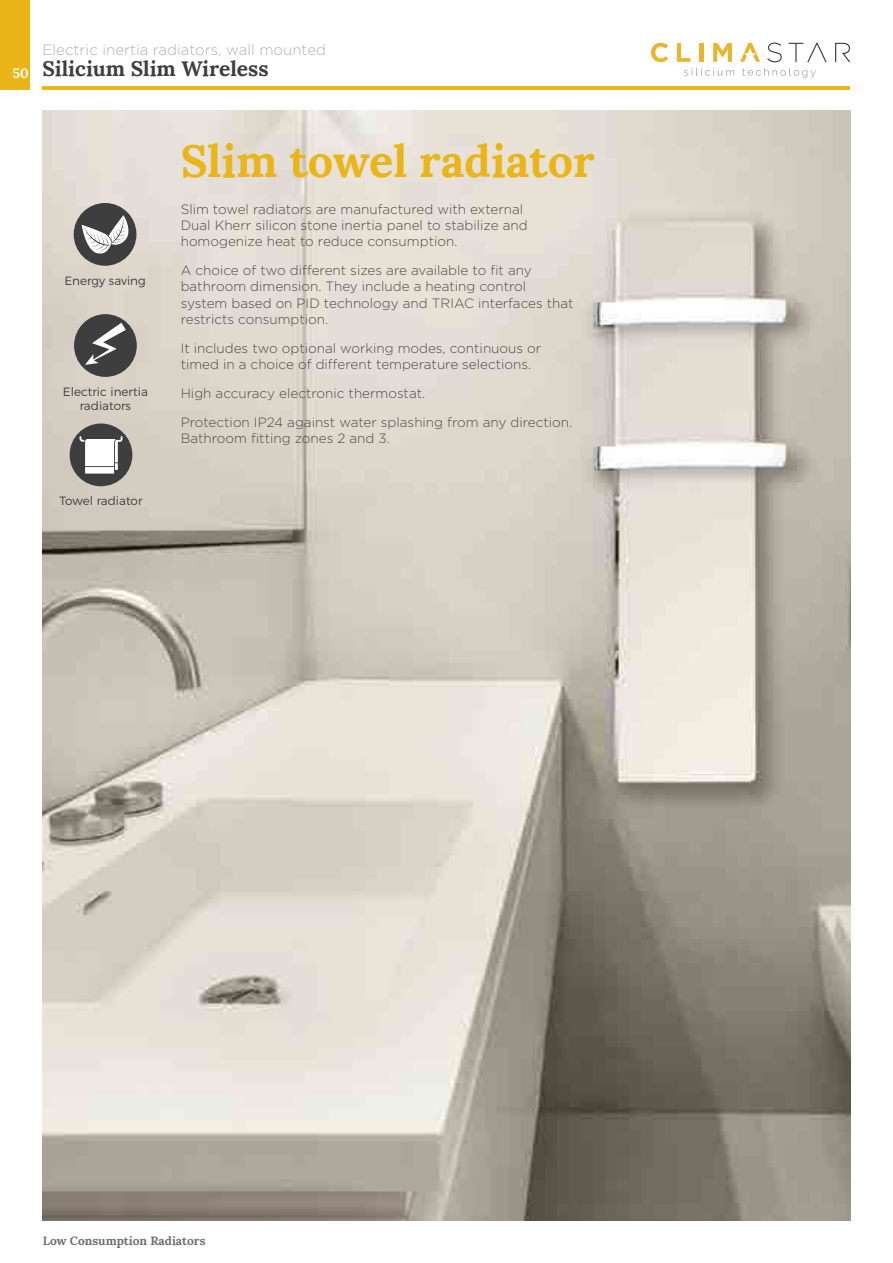
<style>
.page{position:relative;width:893px;height:1263px;background:#fff}
.page>*{position:absolute;margin:0;border:0;box-sizing:border-box;transform-origin:0 0}
.t1{font:700 45px "Lora";color:#e9b518}
.t2{font:700 21px "Lora";color:#3f3e3e}
.t3{font:300 15px "Gotham";color:#b1b1b0}
.t4{font:300 13.5px/16.2px "Gotham";color:#4b4b4a}
.t5{font:300 12px/14.4px "Montserrat";color:#3f3e3e;text-align:center}
.t6{font:700 12px "Lora";color:#6f6f6e}
</style>
<div class="page">
<img style="left:43px;top:111px;width:807px;height:1109px">
<div style="left:74px;top:203px;width:62px;height:63px;background:#3f3e3e;border-radius:50%"></div>
<svg style="left:82px;top:215px;width:51px;height:41px"></svg>
<div style="left:74px;top:314px;width:63px;height:63px;background:#3f3e3e;border-radius:50%"></div>
<svg style="left:85px;top:323px;width:41px;height:42px"></svg>
<div style="left:70px;top:423px;width:62px;height:63px;background:#3f3e3e;border-radius:50%"></div>
<svg style="left:79px;top:436px;width:44px;height:38px"></svg>
<svg style="left:684px;top:68px;width:50px;height:8px"></svg>
<svg style="left:742px;top:68px;width:74px;height:10px"></svg>
<svg style="left:651px;top:43px;width:17px;height:19px"></svg>
<svg style="left:677px;top:43px;width:13px;height:19px"></svg>
<hr style="left:699px;top:43px;width:4px;height:19px;background:#e9b52d">
<svg style="left:713px;top:43px;width:19px;height:19px"></svg>
<svg style="left:740px;top:43px;width:20px;height:19px"></svg>
<svg style="left:767px;top:43px;width:15px;height:19px"></svg>
<svg style="left:789px;top:43px;width:38px;height:19px"></svg>
<svg style="left:835px;top:43px;width:15px;height:19px"></svg>
<div style="left:0;top:0;width:30px;height:89px;background:#e9b518"></div>
<hr style="left:43px;top:86px;width:807px;height:3px;background:#e9b518">
<p class="t3" style="left:43px;top:40px;width:285px">Electric inertia radiators, wall mounted</p>
<h2 class="t2" style="left:13px;top:51px;width:257px"><sub>50</sub> Silicium Slim Wireless</h2>
<h1 class="t1" style="left:181px;top:123px;width:416px">Slim towel radiator</h1>
<p class="t4" style="left:181px;top:201px;width:348px">Slim towel radiators are manufactured with external<br>Dual Kherr silicon stone inertia panel to stabilize and homogenize heat to reduce consumption.</p>
<p class="t4" style="left:181px;top:262px;width:394px">A choice of two different sizes are available to fit any bathroom dimension. They include a heating control system based on PID technology and TRIAC interfaces that restricts consumption.</p>
<p class="t4" style="left:181px;top:339px;width:362px">It includes two optional working modes, continuous or timed in a choice of different temperature selections.</p>
<p class="t4" style="left:181px;top:378px;width:393px;line-height:29px">High accuracy electronic thermostat.<br>Protection IP24 against water splashing from any direction.</p>
<p class="t4" style="left:181px;top:430px;width:211px">Bathroom fitting zones 2 and 3.</p>
<p class="t5" style="left:64px;top:272px;width:83px">Energy saving</p>
<p class="t5" style="left:170px;top:272px;width:87px">Electric inertia</p>
<p class="t5" style="left:286px;top:272px;width:69px">H2O inertia</p>
<p class="t5" style="left:380px;top:272px;width:95px">Dynamic inertia radiators</p>
<p class="t5" style="left:63px;top:383px;width:87px">Electric inertia radiators</p>
<p class="t5" style="left:179px;top:383px;width:69px">H2O inertia</p>
<p class="t5" style="left:273px;top:383px;width:95px">Dynamic inertia</p>
<p class="t5" style="left:59px;top:493px;width:85px">Towel radiator</p>
<p class="t6" style="left:43px;top:1230px;width:164px">Low Consumption Radiators</p>
</div>
